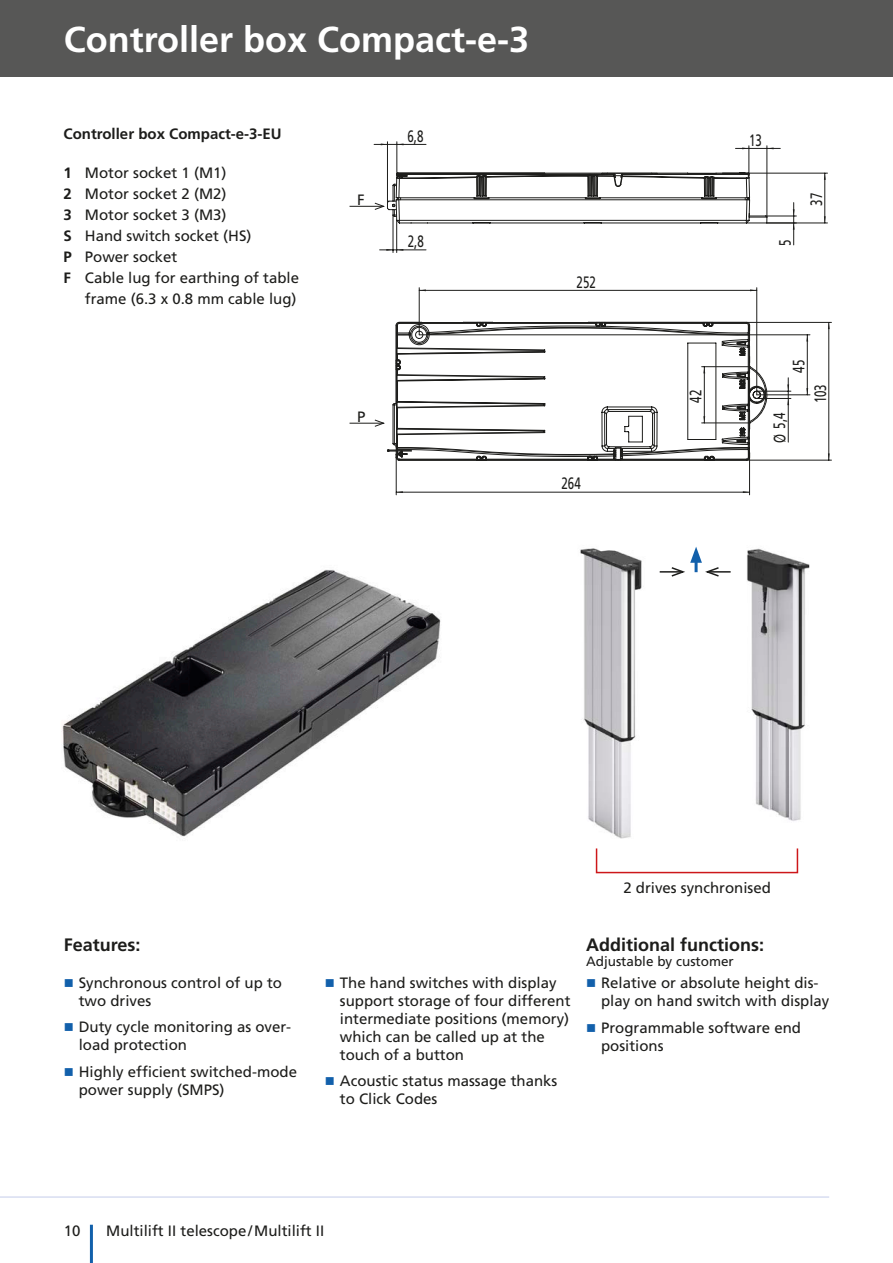
<style>
.page{position:relative;width:893px;height:1263px;background:#fff}
.page>*{position:absolute;margin:0;border:0;box-sizing:border-box;transform-origin:0 0}
.t1{font:700 36px "Frutiger";color:#fff}
.t2{font:700 18px "Frutiger";color:#1d1d1b}
.t3{font:16.5px "Frutiger";color:#1d1d1b;scale:.7 1}
.t4{font:15px/18px "Frutiger";color:#1d1d1b}
.t5{font:700 15px "Frutiger";color:#1d1d1b}
.t6{font:13.5px "Frutiger";color:#1d1d1b}
.s1{font-weight:700}
</style>
<div class="page">
<div style="left:0;top:0;width:893px;height:77px;background:#575756"></div>
<hr style="left:90px;top:1225px;width:3px;height:38px;background:#1260ab">
<hr style="left:0;top:1196px;width:829px;height:2px;background:#d8ddf1">
<img style="left:61px;top:569px;width:380px;height:268px">
<img style="left:580px;top:548px;width:62px;height:291px">
<img style="left:747px;top:548px;width:63px;height:273px">
<hr style="left:660px;top:571px;width:23px;height:2px;background:#1d1d1b">
<hr style="left:707px;top:571px;width:24px;height:2px;background:#1d1d1b">
<svg style="left:670px;top:547px;width:50px;height:30px"></svg>
<div style="left:596px;top:848px;width:202px;height:25px;border:2px solid #cd171a"></div>
<hr style="left:748px;top:173px;width:79px;height:1px;background:#1d1d1b">
<hr style="left:767px;top:223px;width:60px;height:1px;background:#1d1d1b">
<hr style="left:824px;top:173px;width:1px;height:50px;background:#1d1d1b">
<hr style="left:387px;top:142px;width:1px;height:60px;background:#1d1d1b">
<hr style="left:397px;top:142px;width:1px;height:32px;background:#1d1d1b">
<hr style="left:396px;top:220px;width:1px;height:33px;background:#1d1d1b">
<hr style="left:393px;top:215px;width:1px;height:38px;background:#1d1d1b">
<hr style="left:350px;top:206px;width:34px;height:1px;background:#1d1d1b">
<svg style="left:374px;top:144px;width:422px;height:107px"></svg>
<svg style="left:387px;top:327px;width:379px;height:129px"></svg>
<svg style="left:392px;top:322px;width:358px;height:138px"></svg>
<hr style="left:702px;top:423px;width:48px;height:1px;background:#1d1d1b">
<hr style="left:702px;top:366px;width:47px;height:1px;background:#1d1d1b">
<hr style="left:704px;top:367px;width:1px;height:56px;background:#1d1d1b">
<hr style="left:419px;top:288px;width:1px;height:47px;background:#1d1d1b">
<hr style="left:756px;top:288px;width:1px;height:107px;background:#1d1d1b">
<hr style="left:419px;top:290px;width:338px;height:1px;background:#1d1d1b">
<hr style="left:419px;top:334px;width:391px;height:1px;background:#1d1d1b">
<hr style="left:757px;top:394px;width:53px;height:1px;background:#1d1d1b">
<hr style="left:807px;top:335px;width:1px;height:60px;background:#1d1d1b">
<hr style="left:747px;top:322px;width:84px;height:1px;background:#1d1d1b">
<hr style="left:747px;top:460px;width:84px;height:1px;background:#1d1d1b">
<hr style="left:828px;top:322px;width:1px;height:138px;background:#1d1d1b">
<hr style="left:396px;top:457px;width:1px;height:38px;background:#1d1d1b">
<hr style="left:749px;top:457px;width:1px;height:38px;background:#1d1d1b">
<hr style="left:396px;top:492px;width:353px;height:1px;background:#1d1d1b">
<hr style="left:757px;top:391px;width:34px;height:1px;background:#1d1d1b">
<hr style="left:757px;top:398px;width:34px;height:1px;background:#1d1d1b">
<svg style="left:787px;top:378px;width:2px;height:27px"></svg>
<hr style="left:788px;top:398px;width:1px;height:44px;background:#1d1d1b">
<hr style="left:350px;top:423px;width:34px;height:1px;background:#1d1d1b">
<svg style="left:374px;top:419px;width:11px;height:8px"></svg>
<h1 class="t1" style="left:64px;top:18px;width:467px">Controller box Compact-e-3</h1>
<p class="t5" style="left:64px;top:125px;width:220px">Controller box Compact-e-3-EU</p>
<p class="t4" style="left:64px;top:164px;width:164px"><span class="s1">1</span> Motor socket 1 (M1)</p>
<p class="t4" style="left:64px;top:185px;width:164px"><span class="s1">2</span> Motor socket 2 (M2)</p>
<p class="t4" style="left:64px;top:206px;width:164px"><span class="s1">3</span> Motor socket 3 (M3)</p>
<p class="t4" style="left:64px;top:227px;width:189px"><span class="s1">S</span> Hand switch socket (HS)</p>
<p class="t4" style="left:64px;top:248px;width:115px"><span class="s1">P</span> Power socket</p>
<p class="t4" style="left:64px;top:269px;width:237px"><span class="s1">F</span> Cable lug for earthing of table</p>
<p class="t4" style="left:85px;top:290px;width:213px">frame (6.3 x 0.8 mm cable lug)</p>
<p class="t4" style="left:357px;top:191px;width:9px">F</p>
<p class="t3" style="left:407px;top:126px;width:24px">6,8</p>
<p class="t3" style="left:408px;top:232px;width:24px">2,8</p>
<p class="t3" style="left:577px;top:272px;width:29px">252</p>
<p class="t4" style="left:357px;top:407px;width:10px">P</p>
<p class="t3" style="left:561px;top:474px;width:29px">264</p>
<p class="t3" style="left:686px;top:403px;width:20px;rotate:-90deg">42</p>
<p class="t3" style="left:749px;top:130px;width:20px">13</p>
<p class="t3" style="left:775px;top:246px;width:11px;rotate:-90deg">5</p>
<p class="t3" style="left:807px;top:206px;width:20px;rotate:-90deg">37</p>
<p class="t3" style="left:789px;top:373px;width:20px;rotate:-90deg">45</p>
<p class="t3" style="left:770px;top:443px;width:45px;rotate:-90deg">Ø 5,4</p>
<p class="t3" style="left:811px;top:403px;width:29px;rotate:-90deg">103</p>
<p class="t4" style="left:623px;top:879px;width:149px">2 drives synchronised</p>
<p class="t2" style="left:64px;top:934px;width:78px">Features:</p>
<p class="t4" style="left:79px;top:974px;width:205px">Synchronous control of up to two drives</p>
<p class="t4" style="left:79px;top:1018px;width:214px">Duty cycle monitoring as over&shy;load protection</p>
<p class="t4" style="left:79px;top:1063px;width:220px">Highly efficient switched-mode power supply (SMPS)</p>
<p class="t4" style="left:340px;top:974px;width:232px">The hand switches with display support storage of four different intermediate positions (memory) which can be called up at the touch of a button</p>
<p class="t4" style="left:340px;top:1072px;width:219px">Acoustic status massage thanks to Click Codes</p>
<p class="t2" style="left:586px;top:934px;width:180px">Additional functions:</p>
<p class="t6" style="left:586px;top:953px;width:149px">Adjustable by customer</p>
<p class="t4" style="left:601px;top:974px;width:230px">Relative or absolute height dis&shy;play on hand switch with display</p>
<p class="t4" style="left:601px;top:1019px;width:202px">Programmable software end positions</p>
<p class="t4" style="left:64px;top:1222px;width:18px">10</p>
<p class="t4" style="left:106px;top:1222px;width:219px">Multilift II telescope/Multilift II</p>
</div>
